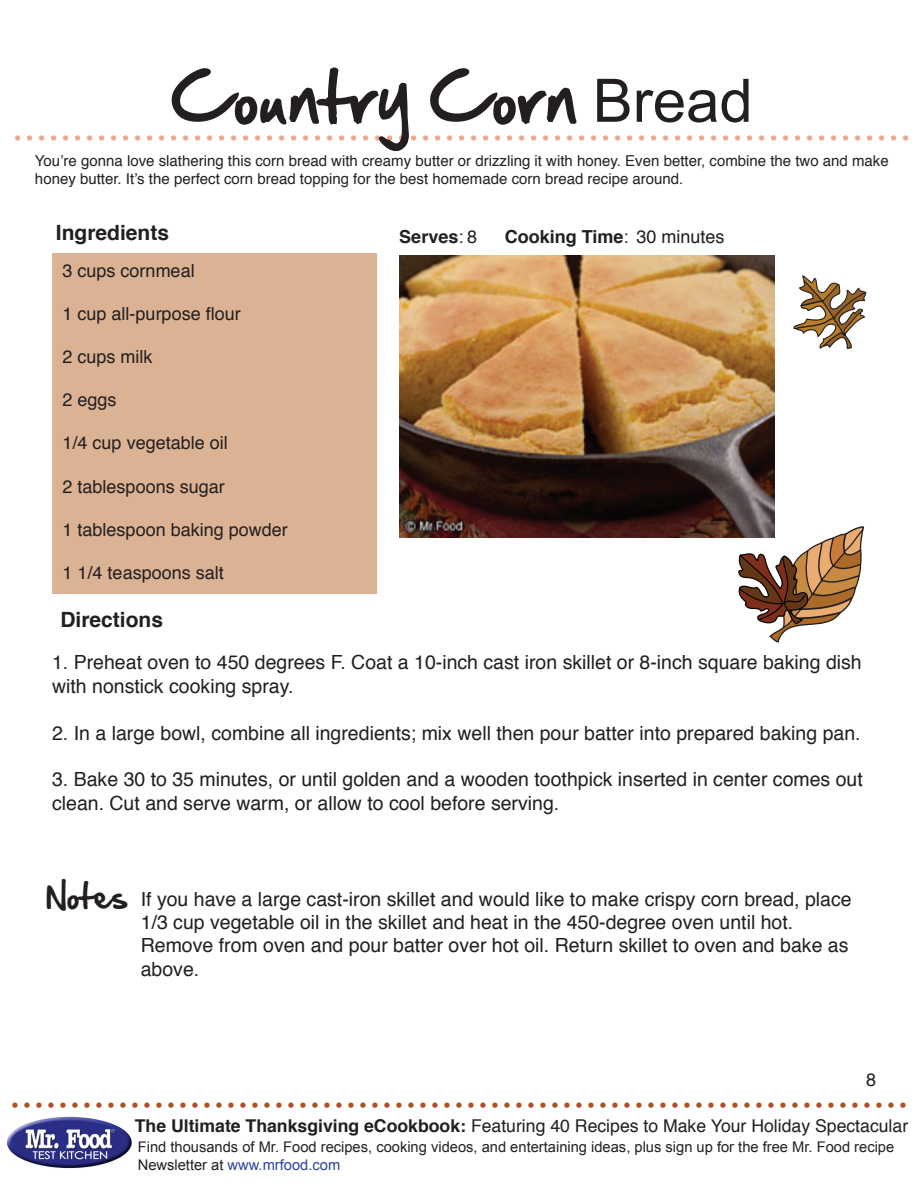
<style>
.page{position:relative;width:918px;height:1188px;background:#fff}
.page>*{position:absolute;margin:0;border:0;box-sizing:border-box;transform-origin:0 0}
.t1{font:60px "Hand Of Sean";color:#231f20}
.t2{font:700 21px "Helvetica";color:#231f20}
.t3{font:19.5px/23.4px "Helvetica";color:#231f20}
.t4{font:18px "Helvetica";color:#231f20}
.t5{font:700 18px "Helvetica";color:#231f20}
.t6{font:17.7px "Helvetica";color:#231f20}
.t7{font:15px/18px "Helvetica";color:#231f20}
.t8{font:14.7px/17.7px "Arial";color:#231f20}
.s1{font-family:"Arial"}
.s2{font-weight:400}
.s3{font-family:"Hand Of Sean";font-size:30px}
.s4{font-weight:700}
.s5{color:#2b429b}
</style>
<div class="page">
<div style="left:52px;top:253px;width:325px;height:341px;background:#dbb293"></div>
<img style="left:400px;top:256px;width:375px;height:282px">
<svg style="left:15px;top:135px;width:893px;height:6px"></svg>
<svg style="left:12px;top:1102px;width:894px;height:6px"></svg>
<img style="left:7px;top:1116px;width:125px;height:53px">
<svg style="left:738px;top:525px;width:126px;height:118px"></svg>
<svg style="left:793px;top:275px;width:74px;height:74px"></svg>
<h1 class="t1" style="left:170px;top:44px;width:584px">Country Corn <span class="s1">Bread</span></h1>
<p class="t7" style="left:35px;top:152px;width:855px">You’re gonna love slathering this corn bread with creamy butter or drizzling it with honey. Even better, combine the two and make honey butter. It’s the perfect corn bread topping for the best homemade corn bread recipe around.</p>
<p class="t2" style="left:56px;top:216px;width:115px">Ingredients</p>
<p class="t4" style="left:63px;top:256px;width:134px">3 cups cornmeal</p>
<p class="t4" style="left:63px;top:300px;width:180px">1 cup all-purpose flour</p>
<p class="t4" style="left:63px;top:343px;width:92px">2 cups milk</p>
<p class="t4" style="left:63px;top:386px;width:56px">2 eggs</p>
<p class="t4" style="left:63px;top:429px;width:167px">1/4 cup vegetable oil</p>
<p class="t4" style="left:63px;top:472px;width:164px">2 tablespoons sugar</p>
<p class="t4" style="left:63px;top:516px;width:227px">1 tablespoon baking powder</p>
<p class="t4" style="left:63px;top:559px;width:163px">1 1/4 teaspoons salt</p>
<p class="t2" style="left:60px;top:603px;width:104px">Directions</p>
<p class="t5" style="left:399px;top:222px;width:79px">Serves<span class="s2">: 8</span></p>
<p class="t5" style="left:505px;top:222px;width:221px">Cooking Time<span class="s2">: 30 minutes</span></p>
<p class="t3" style="left:52px;top:651px;width:811px">1. Preheat oven to 450 degrees F. Coat a 10-inch cast iron skillet or 8-inch square baking dish with nonstick cooking spray.</p>
<p class="t3" style="left:52px;top:722px;width:810px">2. In a large bowl, combine all ingredients; mix well then pour batter into prepared baking pan.</p>
<p class="t3" style="left:52px;top:768px;width:812px">3. Bake 30 to 35 minutes, or until golden and a wooden toothpick inserted in center comes out clean. Cut and serve warm, or allow to cool before serving.</p>
<p class="t3" style="left:141px;top:888px;width:712px;text-indent:-95px"><span class="s3">Notes</span> If you have a large cast-iron skillet and would like to make crispy corn bread, place 1/3 cup vegetable oil in the skillet and heat in the 450-degree oven until hot.<br>Remove from oven and pour batter over hot oil. Return skillet to oven and bake as above.</p>
<p class="t4" style="left:866px;top:1066px;width:12px">8</p>
<p class="t6" style="left:135px;top:1112px;width:775px"><span class="s4">The Ultimate Thanksgiving eCookbook:</span> Featuring 40 Recipes to Make Your Holiday Spectacular</p>
<p class="t8" style="left:138px;top:1138px;width:758px">Find thousands of Mr. Food recipes, cooking videos, and entertaining ideas, plus sign up for the free Mr. Food recipe<br>Newsletter at <span class="s5">www.mrfood.com</span></p>
</div>
